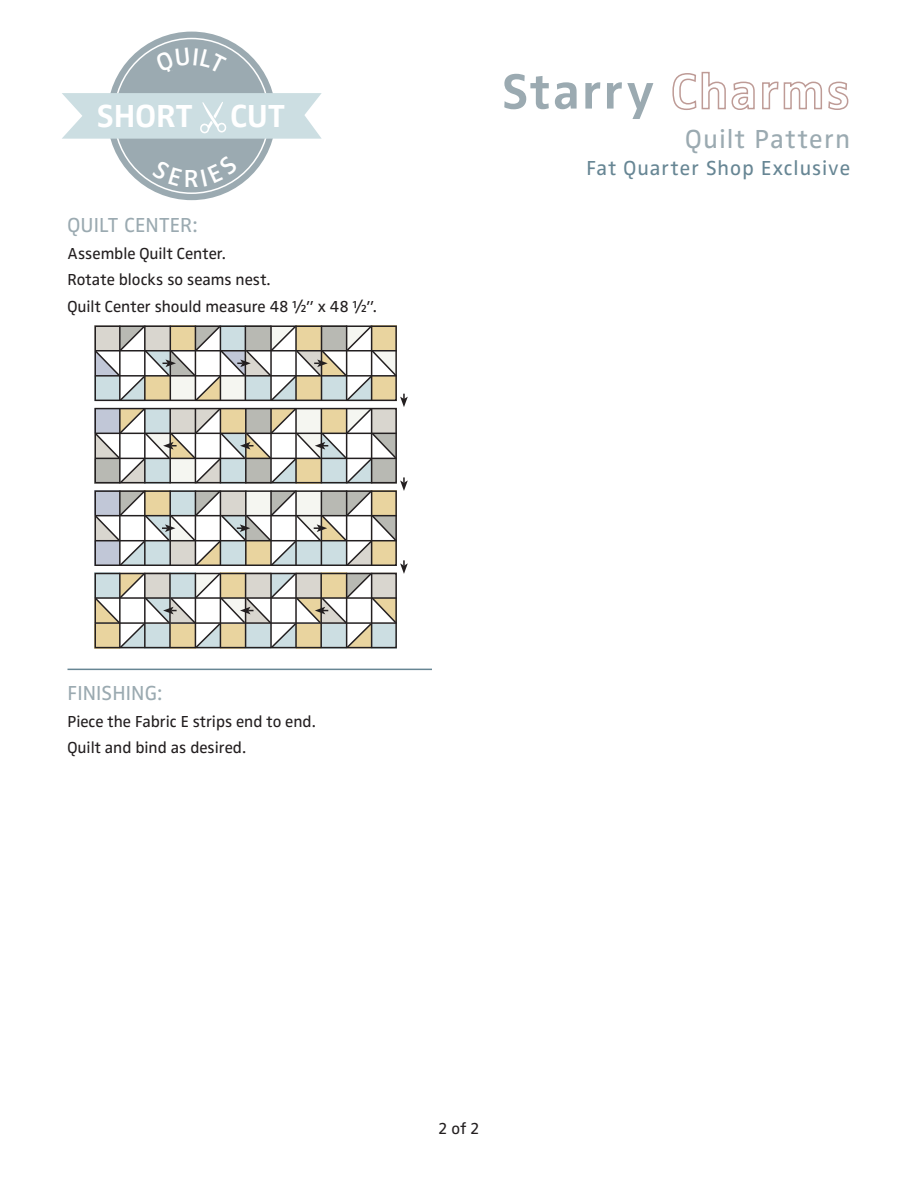
<style>
.page{position:relative;width:918px;height:1188px;background:#fff}
.page>*{position:absolute;margin:0;border:0;box-sizing:border-box;transform-origin:0 0}
.t1{font:700 51px "Zwo Corr Pro";letter-spacing:.01em;color:#9baab1}
.t2{font:700 33px "Zwo Pro";color:#fff}
.t3{font:27px "Zwo Corr Pro";letter-spacing:.02em;color:#9baab1}
.t4{font:600 25.5px "Zwo Pro";color:#fff}
.t5{font:21px "Zwo Corr Pro";letter-spacing:.015em;color:#678694}
.t6{font:21px "Zwo Pro";letter-spacing:.005em;color:#9baab1}
.t7{font:16.5px "Zwo Pro";color:#231f20}
.s1{color:#be9b96}
</style>
<div class="page">
<svg style="left:107px;top:32px;width:169px;height:168px;background:#a6b3ba"></svg>
<hr style="left:68px;top:669px;width:364px;height:1px;background:#678694">
<svg style="left:94px;top:325px;width:314px;height:324px"></svg>
<svg style="left:62px;top:47px;width:260px;height:139px"></svg>
<h2 class="t2" style="left:97px;top:91px;width:190px">SHORT CUT</h2>
<h3 class="t4" style="left:184px;top:159px;width:16px">R</h3>
<p class="t6" style="left:68px;top:209px;width:131px">QUILT CENTER:</p>
<p class="t7" style="left:68px;top:241px;width:160px">Assemble Quilt Center.</p>
<p class="t7" style="left:68px;top:267px;width:204px">Rotate blocks so seams nest.</p>
<p class="t7" style="left:68px;top:294px;width:311px">Quilt Center should measure 48 1/2” x 48 1/2”.</p>
<h1 class="t1" style="left:501px;top:52px;width:351px">Starry <span class="s1">Charms</span></h1>
<h3 class="t3" style="left:685px;top:118px;width:167px">Quilt Pattern</h3>
<p class="t5" style="left:586px;top:152px;width:266px">Fat Quarter Shop Exclusive</p>
<p class="t6" style="left:68px;top:677px;width:96px">FINISHING:</p>
<p class="t7" style="left:68px;top:708px;width:250px">Piece the Fabric E strips end to end.</p>
<p class="t7" style="left:68px;top:735px;width:180px">Quilt and bind as desired.</p>
<p class="t7" style="left:438px;top:1116px;width:43px">2 of 2</p>
</div>
